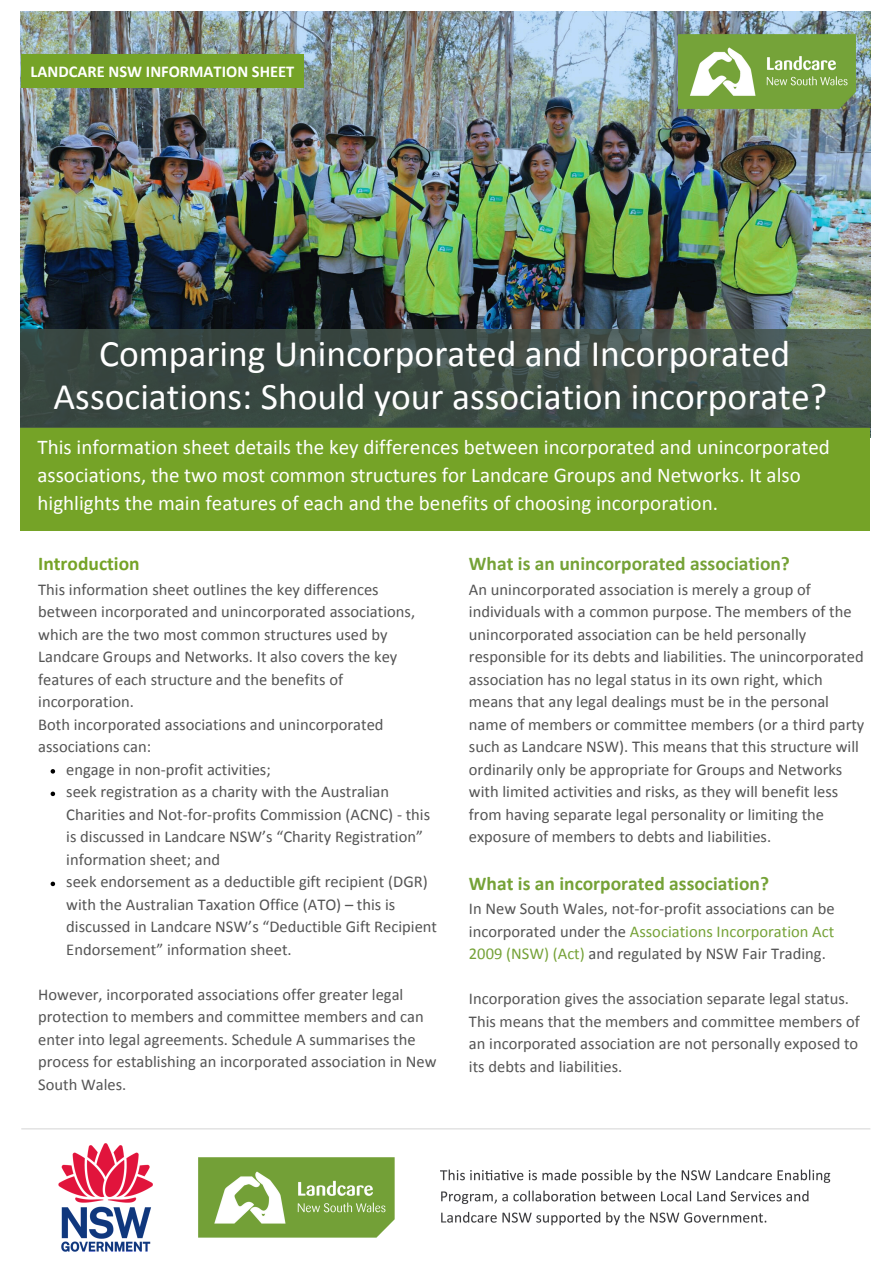
<style>
.page{position:relative;width:894px;height:1264px;background:#fff}
.page>*{position:absolute;margin:0;border:0;box-sizing:border-box;transform-origin:0 0}
.t1{font:37.5px/42.8px "Calibri";color:#fff;text-align:center}
.t2{font:21px/28.2px "Calibri";color:#fff}
.t3{font:700 19.5px "Calibri";color:#75a237}
.t4{font:700 19.5px "Calibri";color:#75a327}
.t5{font:16.5px/22.5px "Calibri";color:#545454}
.t6{font:700 16.5px "Calibri";color:#fff}
.s1{color:#75a237}
</style>
<div class="page">
<img style="left:20px;top:12px;width:850px;height:317px">
<img style="left:678px;top:35px;width:177px;height:73px">
<div style="left:20px;top:427px;width:850px;height:103px;background:#75a327"></div>
<svg style="left:20px;top:329px;width:850px;height:98px;background:#3d4d46"></svg>
<div style="left:21px;top:55px;width:282px;height:33px;background:#75a327"></div>
<hr style="left:21px;top:1128px;width:849px;height:1px;background:#d9d9d9">
<img style="left:33px;top:1128px;width:826px;height:124px">
<svg style="left:51px;top:769px;width:4px;height:4px"></svg>
<svg style="left:51px;top:791px;width:4px;height:5px"></svg>
<svg style="left:51px;top:881px;width:4px;height:5px"></svg>
<h1 class="t6" style="left:31px;top:64px;width:265px">LANDCARE NSW INFORMATION SHEET</h1>
<h2 class="t1" style="left:54px;top:335px;width:774px">Comparing Unincorporated and Incorporated<br>Associations: Should your association incorporate?</h2>
<p class="t2" style="left:37px;top:435px;width:793px">This information sheet details the key differences between incorporated and unincorporated associations, the two most common structures for Landcare Groups and Networks. It also highlights the main features of each and the benefits of choosing incorporation.</p>
<p class="t4" style="left:38px;top:555px;width:103px">Introduction</p>
<p class="t5" style="left:38px;top:579px;width:378px">This information sheet outlines the key differences between incorporated and unincorporated associations, which are the two most common structures used by Landcare Groups and Networks. It also covers the key features of each structure and the benefits of incorporation.</p>
<p class="t5" style="left:38px;top:714px;width:347px">Both incorporated associations and unincorporated associations can:</p>
<p class="t5" style="left:66px;top:759px;width:206px">engage in non-profit activities;</p>
<p class="t5" style="left:66px;top:781px;width:365px">seek registration as a charity with the Australian Charities and Not-for-profits Commission (ACNC) - this is discussed in Landcare NSW’s “Charity Registration” information sheet; and</p>
<p class="t5" style="left:66px;top:871px;width:372px">seek endorsement as a deductible gift recipient (DGR) with the Australian Taxation Office (ATO) – this is discussed in Landcare NSW’s “Deductible Gift Recipient Endorsement” information sheet.</p>
<p class="t5" style="left:38px;top:984px;width:400px">However, incorporated associations offer greater legal protection to members and committee members and can enter into legal agreements. Schedule A summarises the process for establishing an incorporated association in New South Wales.</p>
<p class="t3" style="left:469px;top:555px;width:322px">What is an unincorporated association?</p>
<p class="t5" style="left:469px;top:579px;width:397px">An unincorporated association is merely a group of individuals with a common purpose. The members of the unincorporated association can be held personally responsible for its debts and liabilities. The unincorporated association has no legal status in its own right, which means that any legal dealings must be in the personal name of members or committee members (or a third party such as Landcare NSW). This means that this structure will ordinarily only be appropriate for Groups and Networks with limited activities and risks, as they will benefit less from having separate legal personality or limiting the exposure of members to debts and liabilities.</p>
<p class="t3" style="left:469px;top:874px;width:301px">What is an incorporated association?</p>
<p class="t5" style="left:469px;top:898px;width:367px;text-align:justify">In New South Wales, not-for-profit associations can be incorporated under the <span class="s1">Associations Incorporation Act 2009 (NSW) (Act)</span> and regulated by NSW Fair Trading.</p>
<p class="t5" style="left:469px;top:988px;width:392px">Incorporation gives the association separate legal status.<br>This means that the members and committee members of an incorporated association are not personally exposed to its debts and liabilities.</p>
</div>
